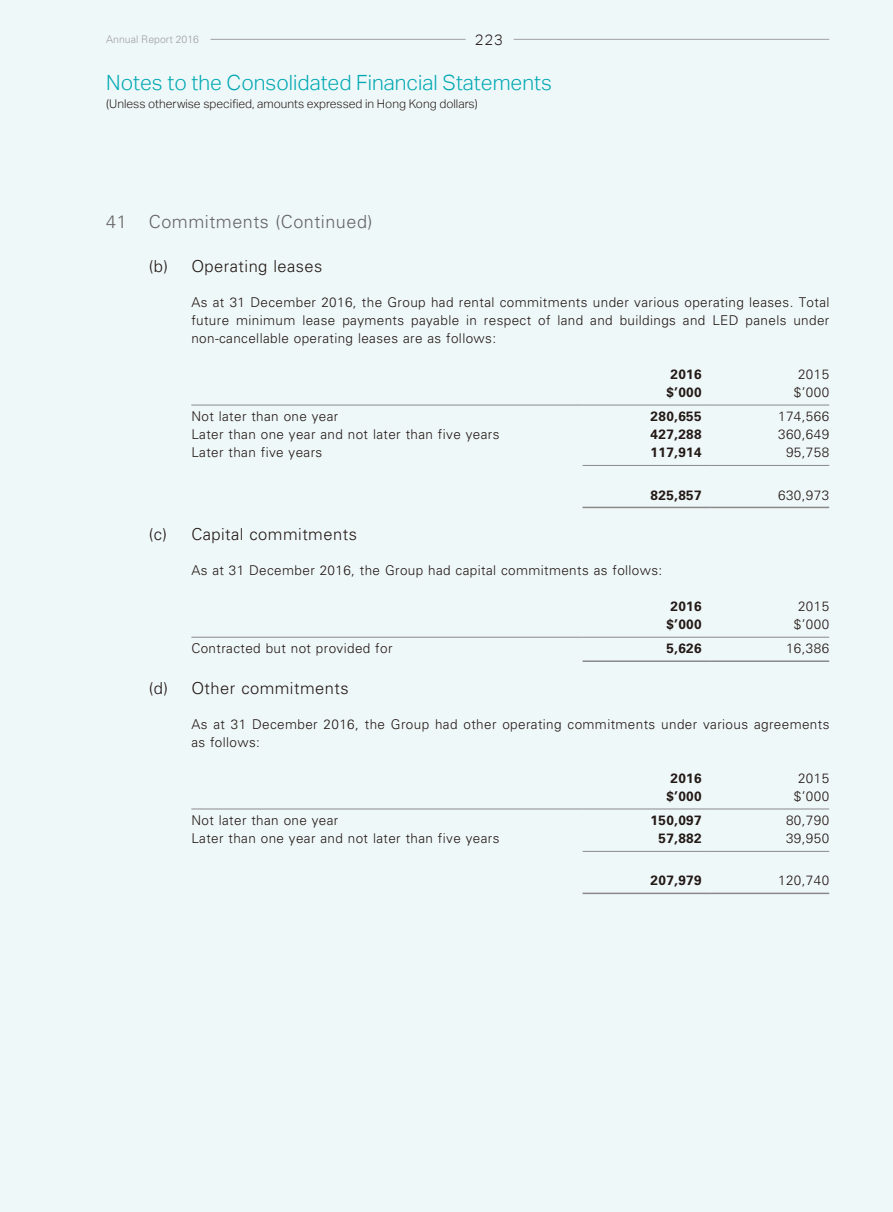
<style>
.page{position:relative;width:893px;height:1212px;background:#eff8f9}
.page>*{position:absolute;margin:0;border:0;box-sizing:border-box;transform-origin:0 0}
.t1{font:300 21px "Aktiv Grotesk";color:#00a8b3}
.t2{font:300 18px "Univers LT Std";letter-spacing:.03em;color:#666565}
.t3{font:300 16.5px "Univers LT Std";letter-spacing:.03em;color:#231916}
.t4{font:300 15px "Aktiv Grotesk";color:#231916}
.t5{font:300 13.5px/18px "Univers LT Std";letter-spacing:.03em;color:#231916;text-align:justify}
.t6{font:700 13.5px "Univers LT Std";letter-spacing:.03em;color:#231916}
.t7{font:300 12px "Aktiv Grotesk";color:#231916}
.t8{font:300 10.5px "Univers LT Std";color:#a0a0a1}
</style>
<div class="page">
<hr style="left:210px;top:39px;width:256px;height:1px;background:#a0a0a1">
<hr style="left:514px;top:39px;width:315px;height:1px;background:#a0a0a1">
<hr style="left:191px;top:405px;width:392px;height:1px;background:#898989">
<hr style="left:583px;top:405px;width:127px;height:1px;background:#898989">
<hr style="left:710px;top:405px;width:119px;height:1px;background:#898989">
<hr style="left:583px;top:465px;width:127px;height:1px;background:#898989">
<hr style="left:710px;top:465px;width:119px;height:1px;background:#898989">
<hr style="left:583px;top:507px;width:127px;height:1px;background:#898989">
<hr style="left:710px;top:507px;width:119px;height:1px;background:#898989">
<hr style="left:191px;top:637px;width:392px;height:1px;background:#898989">
<hr style="left:583px;top:637px;width:127px;height:1px;background:#898989">
<hr style="left:710px;top:637px;width:119px;height:1px;background:#898989">
<hr style="left:583px;top:660px;width:127px;height:2px;background:#898989">
<hr style="left:710px;top:660px;width:119px;height:2px;background:#898989">
<hr style="left:191px;top:808px;width:392px;height:1px;background:#898989">
<hr style="left:583px;top:808px;width:127px;height:1px;background:#898989">
<hr style="left:710px;top:808px;width:119px;height:1px;background:#898989">
<hr style="left:583px;top:851px;width:127px;height:1px;background:#898989">
<hr style="left:710px;top:851px;width:119px;height:1px;background:#898989">
<hr style="left:583px;top:893px;width:127px;height:1px;background:#898989">
<hr style="left:710px;top:893px;width:119px;height:1px;background:#898989">
<p class="t4" style="left:475px;top:31px;width:30px">223</p>
<p class="t8" style="left:106px;top:33px;width:94px">Annual Report 2016</p>
<h1 class="t1" style="left:106px;top:71px;width:447px">Notes to the Consolidated Financial Statements</h1>
<p class="t7" style="left:106px;top:97px;width:373px">(Unless otherwise specified, amounts expressed in Hong Kong dollars)</p>
<h2 class="t2" style="left:106px;top:210px;width:268px">41 Commitments (Continued)</h2>
<p class="t3" style="left:149px;top:256px;width:175px">(b) Operating leases</p>
<p class="t5" style="left:191px;top:293px;width:640px">As at 31 December 2016, the Group had rental commitments under various operating leases. Total future minimum lease payments payable in respect of land and buildings and LED panels under non-cancellable operating leases are as follows:</p>
<p class="t6" style="left:670px;top:366px;width:33px">2016</p>
<p class="t5" style="left:798px;top:365px;width:33px">2015</p>
<p class="t6" style="left:666px;top:384px;width:37px">$’000</p>
<p class="t5" style="left:794px;top:383px;width:37px">$’000</p>
<p class="t5" style="left:191px;top:407px;width:149px">Not later than one year</p>
<p class="t6" style="left:651px;top:408px;width:53px">280,655</p>
<p class="t5" style="left:778px;top:407px;width:53px">174,566</p>
<p class="t5" style="left:191px;top:425px;width:310px">Later than one year and not later than five years</p>
<p class="t6" style="left:651px;top:426px;width:53px">427,288</p>
<p class="t5" style="left:778px;top:425px;width:53px">360,649</p>
<p class="t5" style="left:191px;top:443px;width:132px">Later than five years</p>
<p class="t6" style="left:651px;top:444px;width:53px">117,914</p>
<p class="t5" style="left:786px;top:443px;width:45px">95,758</p>
<p class="t6" style="left:651px;top:487px;width:53px">825,857</p>
<p class="t5" style="left:778px;top:486px;width:53px">630,973</p>
<p class="t3" style="left:149px;top:524px;width:210px">(c) Capital commitments</p>
<p class="t5" style="left:191px;top:561px;width:472px">As at 31 December 2016, the Group had capital commitments as follows:</p>
<p class="t6" style="left:670px;top:598px;width:33px">2016</p>
<p class="t5" style="left:798px;top:597px;width:33px">2015</p>
<p class="t6" style="left:666px;top:616px;width:37px">$’000</p>
<p class="t5" style="left:794px;top:615px;width:37px">$’000</p>
<p class="t5" style="left:191px;top:639px;width:203px">Contracted but not provided for</p>
<p class="t6" style="left:666px;top:641px;width:37px">5,626</p>
<p class="t5" style="left:786px;top:639px;width:45px">16,386</p>
<p class="t3" style="left:149px;top:678px;width:201px">(d) Other commitments</p>
<p class="t5" style="left:191px;top:715px;width:640px">As at 31 December 2016, the Group had other operating commitments under various agreements as follows:</p>
<p class="t6" style="left:670px;top:770px;width:33px">2016</p>
<p class="t5" style="left:798px;top:769px;width:33px">2015</p>
<p class="t6" style="left:666px;top:788px;width:37px">$’000</p>
<p class="t5" style="left:794px;top:787px;width:37px">$’000</p>
<p class="t5" style="left:191px;top:811px;width:149px">Not later than one year</p>
<p class="t6" style="left:651px;top:812px;width:53px">150,097</p>
<p class="t5" style="left:786px;top:811px;width:45px">80,790</p>
<p class="t5" style="left:191px;top:829px;width:310px">Later than one year and not later than five years</p>
<p class="t6" style="left:658px;top:830px;width:45px">57,882</p>
<p class="t5" style="left:786px;top:829px;width:45px">39,950</p>
<p class="t6" style="left:651px;top:873px;width:53px">207,979</p>
<p class="t5" style="left:778px;top:872px;width:53px">120,740</p>
</div>
